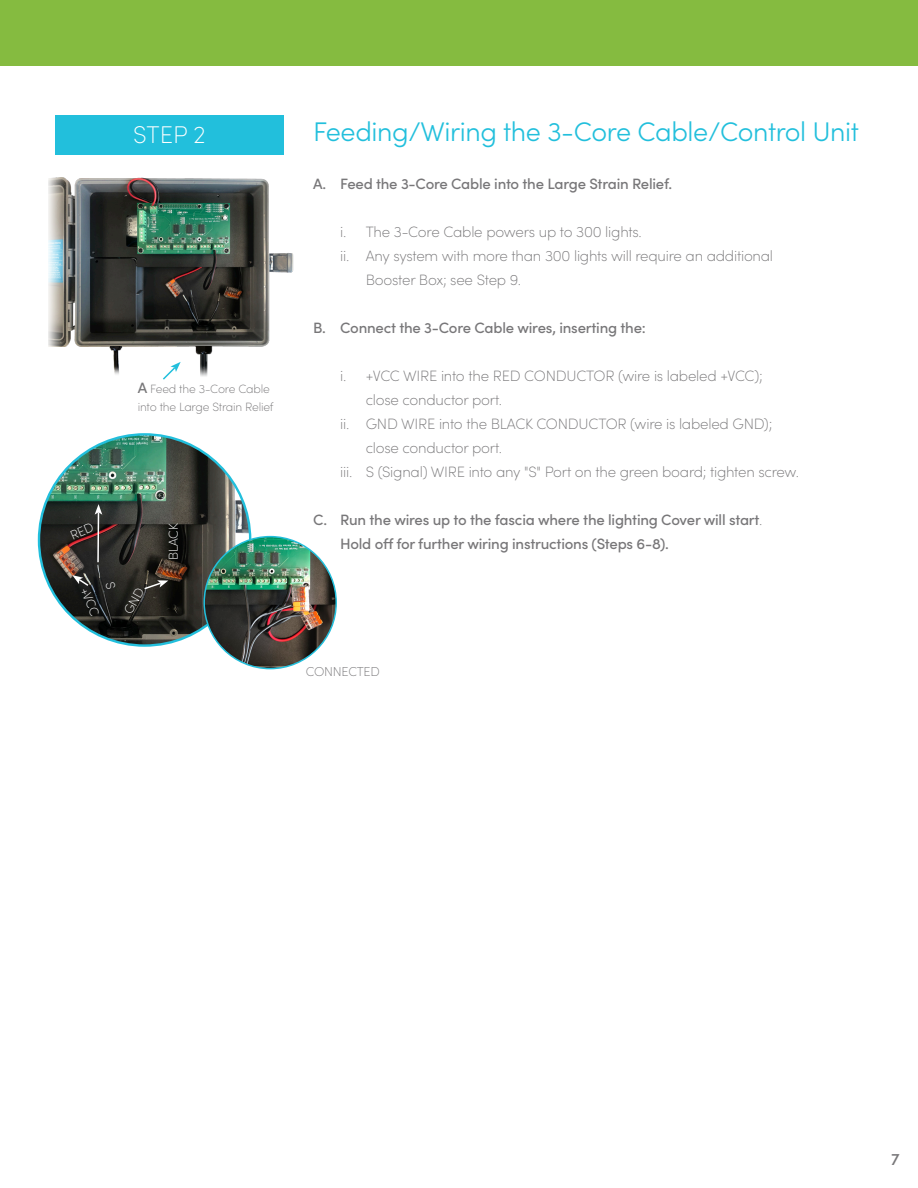
<style>
.page{position:relative;width:918px;height:1188px;background:#fff}
.page>*{position:absolute;margin:0;border:0;box-sizing:border-box;transform-origin:0 0}
.t1{font:300 27px "Sofia Pro";letter-spacing:-.015em;color:#22bfdc}
.t2{font:200 24.3px "Sofia Pro";color:#fff}
.t3{font:500 16.65px "Sofia Pro";color:#787779}
.t4{font:200 15px/24px "Sofia Pro";letter-spacing:-.015em;color:#787779}
.t5{font:500 15px/24px "Sofia Pro";letter-spacing:-.015em;color:#787779}
.t6{font:200 12.9px "Sofia Pro";letter-spacing:-.015em;color:#fff}
.t7{font:200 12.9px "Sofia Pro";letter-spacing:-.015em;color:#787779}
.t8{font:200 12px/18px "Sofia Pro";letter-spacing:-.015em;color:#787779}
.s1{font-weight:200}
.s2{font-weight:500;font-size:15px}
</style>
<div class="page">
<div style="left:55px;top:115px;width:229px;height:40px;background:#22bfdc"></div>
<div style="left:0;top:0;width:918px;height:66px;background:#85bb40"></div>
<img style="left:49px;top:177px;width:245px;height:169px">
<img style="left:58px;top:346px;width:166px;height:32px">
<img style="left:39px;top:434px;width:211px;height:212px;border-radius:106px">
<svg style="left:72px;top:575px;width:18px;height:12px"></svg>
<img style="left:204px;top:537px;width:132px;height:132px;border-radius:66px">
<svg style="left:105px;top:581px;width:11px;height:8px"></svg>
<svg style="left:124px;top:580px;width:44px;height:35px;background:#312f2a"></svg>
<svg style="left:71px;top:504px;width:31px;height:60px;background:#3d3533"></svg>
<p class="t6" style="left:93px;top:584px;width:31px;rotate:68deg">+VCC</p>
<p class="t2" style="left:133px;top:117px;width:74px">STEP 2</p>
<p class="t1" style="left:313px;top:112px;width:547px">Feeding/Wiring the 3-Core Cable/Control Unit</p>
<p class="t5" style="left:313px;top:171px;width:360px">A. Feed the 3-Core Cable into the Large Strain Relief.</p>
<p class="t4" style="left:340px;top:219px;width:303px">i. The 3-Core Cable powers up to 300 lights.</p>
<p class="t4" style="left:366px;top:243px;width:409px;text-indent:-26px">ii. Any system with more than 300 lights will require an additional<br>Booster Box; see Step 9.</p>
<p class="t5" style="left:313px;top:315px;width:334px">B. Connect the 3-Core Cable wires, inserting the:</p>
<p class="t4" style="left:366px;top:363px;width:399px;text-indent:-26px">i. +VCC WIRE into the RED CONDUCTOR (wire is labeled +VCC); close conductor port.</p>
<p class="t4" style="left:366px;top:411px;width:408px;text-indent:-26px">ii. GND WIRE into the BLACK CONDUCTOR (wire is labeled GND); close conductor port.</p>
<p class="t4" style="left:340px;top:459px;width:460px">iii. S (Signal) WIRE into any "S" Port on the green board; tighten screw.</p>
<p class="t5" style="left:340px;top:507px;width:424px;text-indent:-27px">C. Run the wires up to the fascia where the lighting Cover will start<span class="s1">.<br></span>Hold off for further wiring instructions (Steps 6-8).</p>
<p class="t8" style="left:138px;top:379px;width:137px"><span class="s2">A</span> Feed the 3-Core Cable into the Large Strain Relief</p>
<p class="t6" style="left:164px;top:560px;width:38px;rotate:-90deg">BLACK</p>
<p class="t7" style="left:306px;top:663px;width:76px">CONNECTED</p>
<p class="t3" style="left:891px;top:1147px;width:10px">7</p>
</div>
